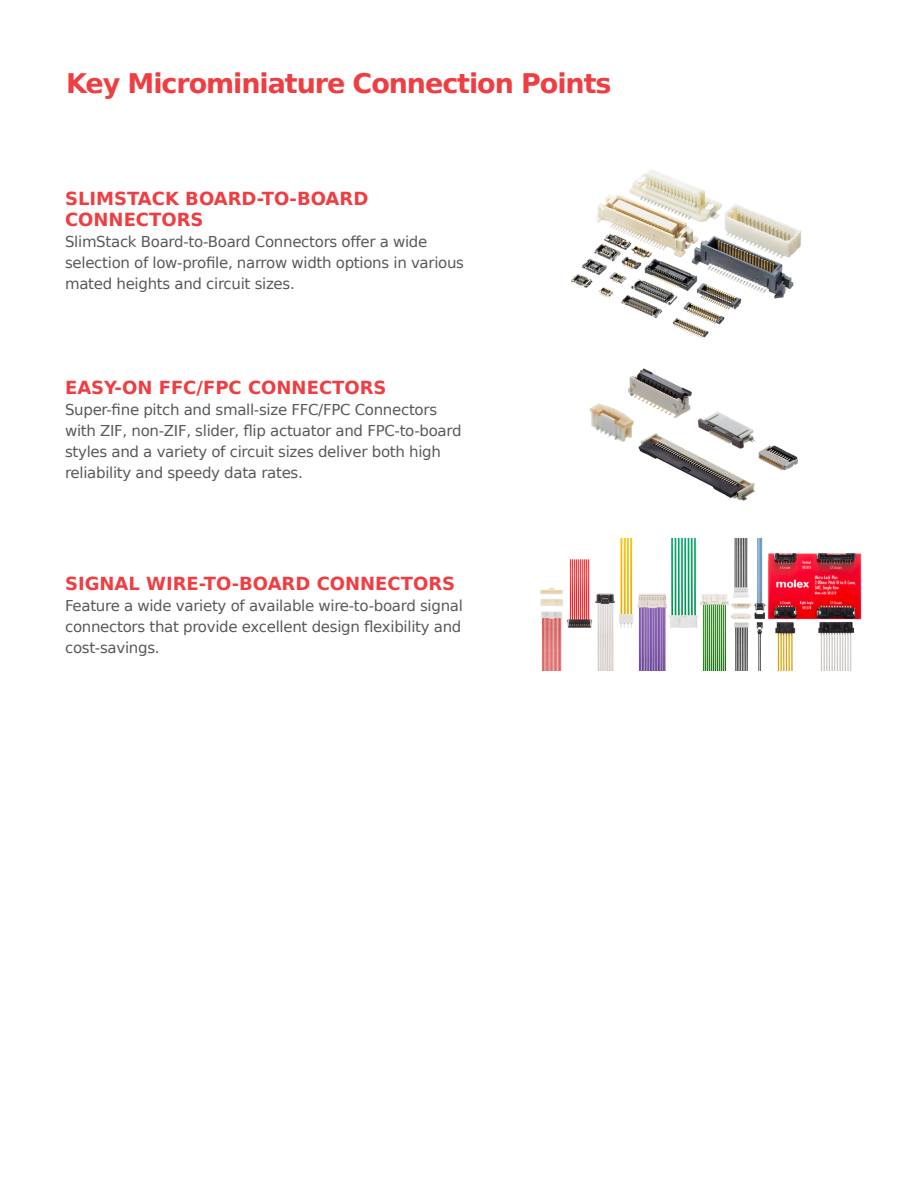
<style>
.page{position:relative;width:918px;height:1188px;background:#fff}
.page>*{position:absolute;margin:0;border:0;box-sizing:border-box;transform-origin:0 0}
.t1{font:700 27px "Bitstream Vera Sans";letter-spacing:-.04em;color:#ef3e42}
.t2{font:700 18px/21px "Bitstream Vera Sans";color:#ef3e42}
.t3{font:15px/21px "Bitstream Vera Sans";letter-spacing:-.02em;color:#58595b}
</style>
<div class="page">
<img style="left:571px;top:169px;width:230px;height:169px">
<img style="left:589px;top:368px;width:209px;height:133px">
<img style="left:540px;top:538px;width:322px;height:132px">
<h1 class="t1" style="left:66px;top:68px;width:547px">Key Microminiature Connection Points</h1>
<p class="t2" style="left:65px;top:188px;width:305px">SLIMSTACK BOARD-TO-BOARD<br>CONNECTORS</p>
<p class="t3" style="left:65px;top:231px;width:401px">SlimStack Board-to-Board Connectors offer a wide selection of low-profile, narrow width options in various mated heights and circuit sizes.</p>
<p class="t2" style="left:65px;top:377px;width:323px">EASY-ON FFC/FPC CONNECTORS</p>
<p class="t3" style="left:65px;top:399px;width:398px">Super-fine pitch and small-size FFC/FPC Connectors with ZIF, non-ZIF, slider, flip actuator and FPC-to-board styles and a variety of circuit sizes deliver both high reliability and speedy data rates.</p>
<p class="t2" style="left:65px;top:573px;width:392px">SIGNAL WIRE-TO-BOARD CONNECTORS</p>
<p class="t3" style="left:65px;top:595px;width:399px;text-align:justify">Feature a wide variety of available wire-to-board signal connectors that provide excellent design flexibility and cost-savings.</p>
</div>
